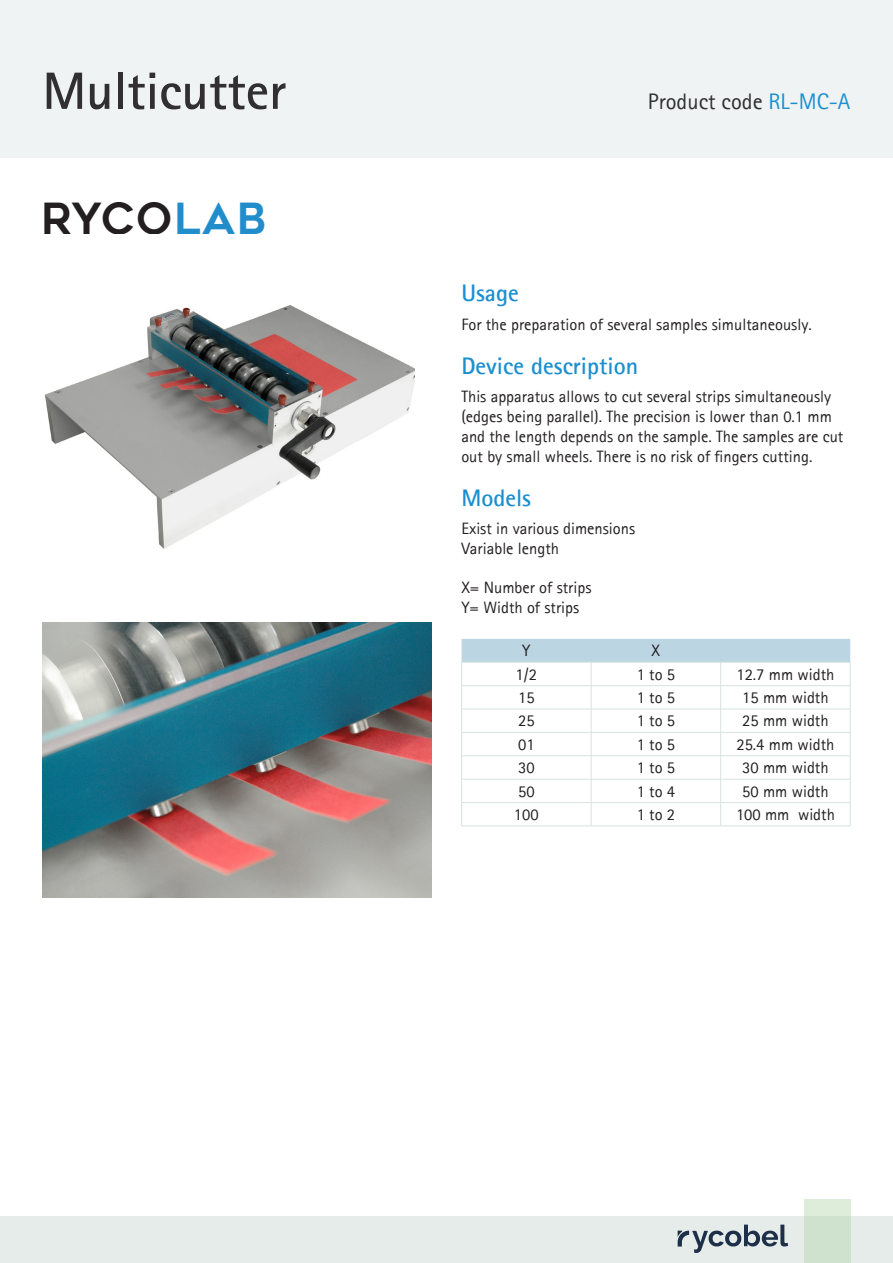
<style>
.page{position:relative;width:893px;height:1263px;background:#fff}
.page>*{position:absolute;margin:0;border:0;box-sizing:border-box;transform-origin:0 0}
.t1{font:700 52.5px "Rotis Sans Serif";color:#312f30}
.t2{font:42.75px "Geometos";letter-spacing:.04em;color:#231f20}
.t3{font:700 24px "Rotis Sans Serif";color:#1b8fd0}
.t4{font:22.5px "Rotis Sans Serif";color:#312f30}
.t5{font:16.5px/19.8px "Rotis Sans Serif";color:#231f20}
.s1{color:#218dca}
.s2{color:#1b8fd0}
</style>
<div class="page">
<div style="left:0;top:1216px;width:893px;height:47px;background:#e6ecea"></div>
<div style="left:0;top:0;width:893px;height:158px;background:#eff3f3"></div>
<div style="left:804px;top:1199px;width:46px;height:64px;background:linear-gradient(to right,#d3e5d0,#d3e5d0)"></div>
<svg style="left:678px;top:1224px;width:110px;height:29px"></svg>
<hr style="left:461px;top:826px;width:130px;height:1px;background:#d7e2e2">
<hr style="left:591px;top:826px;width:130px;height:1px;background:#d7e2e2">
<svg style="left:461px;top:639px;width:390px;height:187px"></svg>
<hr style="left:721px;top:802px;width:129px;height:1px;background:#d7e2e2">
<hr style="left:721px;top:826px;width:129px;height:1px;background:#d7e2e2">
<img style="left:44px;top:305px;width:371px;height:244px">
<img style="left:43px;top:623px;width:389px;height:274px">
<h1 class="t1" style="left:43px;top:58px;width:246px">Multicutter</h1>
<h2 class="t2" style="left:41px;top:194px;width:227px">RYCO<span class="s1">LAB</span></h2>
<p class="t4" style="left:648px;top:88px;width:204px">Product code <span class="s2">RL-MC-A</span></p>
<h2 class="t3" style="left:461px;top:278px;width:59px">Usage</h2>
<p class="t5" style="left:461px;top:314px;width:352px">For the preparation of several samples simultaneously.</p>
<h2 class="t3" style="left:461px;top:350px;width:178px">Device description</h2>
<p class="t5" style="left:461px;top:386px;width:384px">This apparatus allows to cut several strips simultaneously (edges being parallel). The precision is lower than 0.1 mm and the length depends on the sample. The samples are cut out by small wheels. There is no risk of fingers cutting.</p>
<h2 class="t3" style="left:461px;top:482px;width:71px">Models</h2>
<p class="t5" style="left:461px;top:518px;width:175px">Exist in various dimensions</p>
<p class="t5" style="left:461px;top:538px;width:99px">Variable length</p>
<p class="t5" style="left:461px;top:578px;width:132px">X= Number of strips</p>
<p class="t5" style="left:461px;top:597px;width:119px">Y= Width of strips</p>
<p class="t5" style="left:522px;top:641px;width:10px">Y</p>
<p class="t5" style="left:652px;top:641px;width:10px">X</p>
<p class="t5" style="left:516px;top:664px;width:23px">1/2</p>
<p class="t5" style="left:637px;top:664px;width:40px">1 to 5</p>
<p class="t5" style="left:736px;top:664px;width:100px">12.7 mm width</p>
<p class="t5" style="left:518px;top:687px;width:18px">15</p>
<p class="t5" style="left:637px;top:687px;width:40px">1 to 5</p>
<p class="t5" style="left:742px;top:687px;width:88px">15 mm width</p>
<p class="t5" style="left:518px;top:711px;width:18px">25</p>
<p class="t5" style="left:637px;top:711px;width:40px">1 to 5</p>
<p class="t5" style="left:742px;top:711px;width:88px">25 mm width</p>
<p class="t5" style="left:518px;top:734px;width:18px">01</p>
<p class="t5" style="left:637px;top:734px;width:40px">1 to 5</p>
<p class="t5" style="left:736px;top:734px;width:100px">25.4 mm width</p>
<p class="t5" style="left:518px;top:757px;width:18px">30</p>
<p class="t5" style="left:637px;top:757px;width:40px">1 to 5</p>
<p class="t5" style="left:742px;top:757px;width:88px">30 mm width</p>
<p class="t5" style="left:518px;top:781px;width:18px">50</p>
<p class="t5" style="left:637px;top:781px;width:40px">1 to 4</p>
<p class="t5" style="left:742px;top:781px;width:88px">50 mm width</p>
<p class="t5" style="left:514px;top:804px;width:26px">100</p>
<p class="t5" style="left:637px;top:804px;width:40px">1 to 2</p>
<p class="t5" style="left:736px;top:804px;width:100px">100 mm width</p>
</div>
